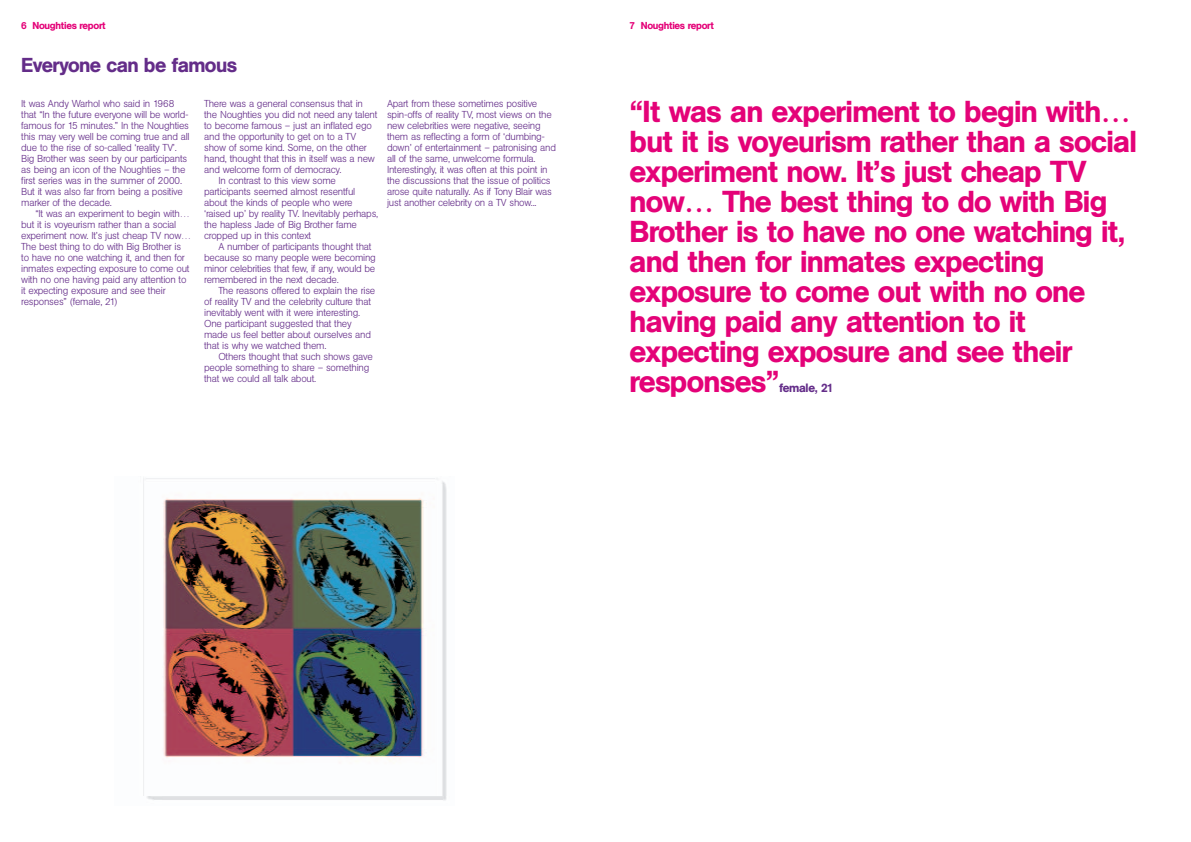
<style>
.page{position:relative;width:1191px;height:842px;background:#fff}
.page>*{position:absolute;margin:0;border:0;box-sizing:border-box;transform-origin:0 0}
.t1{font:500 30px/30px "AG Buch BQ";letter-spacing:-.025em;color:#e40278}
.t2{font:500 20px "AG Buch BQ";letter-spacing:-.03em;color:#642d89}
.t3{font:500 12px "AG Buch BQ";letter-spacing:-.025em;color:#642d89}
.t4{font:300 10px/11px "AG Buch BQ";letter-spacing:-.025em;color:#642d89}
.t5{font:500 10px "AG Buch BQ";letter-spacing:-.03em;color:#e40278}
</style>
<div class="page">
<img style="left:143px;top:478px;width:304px;height:323px">
<p class="t5" style="left:21px;top:20px;width:86px">6 Noughties report</p>
<p class="t5" style="left:629px;top:20px;width:86px">7 Noughties report</p>
<h2 class="t2" style="left:21px;top:54px;width:217px">Everyone can be famous</h2>
<p class="t4" style="left:21px;top:98px;width:170px">It was Andy Warhol who said in 1968 that “In the future everyone will be world&shy;famous for 15 minutes.” In the Noughties this may very well be coming true and all due to the rise of so-called ‘reality TV’.<br>Big Brother was seen by our participants as being an icon of the Noughties – the first series was in the summer of 2000.<br>But it was also far from being a positive marker of the decade.</p>
<p class="t4" style="left:21px;top:208px;width:171px;text-indent:14px">“It was an experiment to begin with… but it is voyeurism rather than a social experiment now. It’s just cheap TV now… The best thing to do with Big Brother is to have no one watching it, and then for inmates expecting exposure to come out with no one having paid any attention to it expecting exposure and see their responses” (female, 21)</p>
<p class="t4" style="left:204px;top:98px;width:160px">There was a general consensus that in</p>
<p class="t4" style="left:204px;top:109px;width:175px">the Noughties you did not need any talent</p>
<p class="t4" style="left:204px;top:120px;width:169px">to become famous – just an inflated ego</p>
<p class="t4" style="left:204px;top:131px;width:154px">and the opportunity to get on to a TV</p>
<p class="t4" style="left:204px;top:142px;width:164px">show of some kind. Some, on the other</p>
<p class="t4" style="left:204px;top:153px;width:172px">hand, thought that this in itself was a new</p>
<p class="t4" style="left:204px;top:164px;width:139px">and welcome form of democracy.</p>
<p class="t4" style="left:218px;top:175px;width:119px">In contrast to this view some</p>
<p class="t4" style="left:204px;top:186px;width:153px">participants seemed almost resentful</p>
<p class="t4" style="left:204px;top:197px;width:150px">about the kinds of people who were</p>
<p class="t4" style="left:204px;top:208px;width:176px">‘raised up’ by reality TV. Inevitably perhaps,</p>
<p class="t4" style="left:204px;top:219px;width:154px">the hapless Jade of Big Brother fame</p>
<p class="t4" style="left:204px;top:230px;width:109px">cropped up in this context</p>
<p class="t4" style="left:218px;top:241px;width:155px">A number of participants thought that</p>
<p class="t4" style="left:204px;top:252px;width:173px">because so many people were becoming</p>
<p class="t4" style="left:204px;top:263px;width:173px">minor celebrities that few, if any, would be</p>
<p class="t4" style="left:204px;top:274px;width:136px">remembered in the next decade.</p>
<p class="t4" style="left:218px;top:285px;width:158px">The reasons offered to explain the rise</p>
<p class="t4" style="left:204px;top:296px;width:168px">of reality TV and the celebrity culture that</p>
<p class="t4" style="left:204px;top:307px;width:158px">inevitably went with it were interesting.</p>
<p class="t4" style="left:204px;top:318px;width:149px">One participant suggested that they</p>
<p class="t4" style="left:204px;top:329px;width:168px">made us feel better about ourselves and</p>
<p class="t4" style="left:204px;top:340px;width:124px">that is why we watched them.</p>
<p class="t4" style="left:218px;top:351px;width:156px">Others thought that such shows gave</p>
<p class="t4" style="left:204px;top:362px;width:167px">people something to share – something</p>
<p class="t4" style="left:204px;top:373px;width:114px">that we could all talk about.</p>
<p class="t4" style="left:387px;top:98px;width:170px">Apart from these sometimes positive spin-offs of reality TV, most views on the new celebrities were negative, seeing them as reflecting a form of ‘dumbing&shy;down’ of entertainment – patronising and all of the same, unwelcome formula.<br>Interestingly, it was often at this point in the discussions that the issue of politics arose quite naturally. As if Tony Blair was just another celebrity on a TV show...</p>
<p class="t1" style="left:629px;top:96px;width:509px">“It was an experiment to begin with… but it is voyeurism rather than a social experiment now. It’s just cheap TV now… The best thing to do with Big<br>Brother is to have no one watching it, and then for inmates expecting exposure to come out with no one having paid any attention to it expecting exposure and see their responses”</p>
<p class="t3" style="left:779px;top:381px;width:56px">female, 21</p>
</div>
